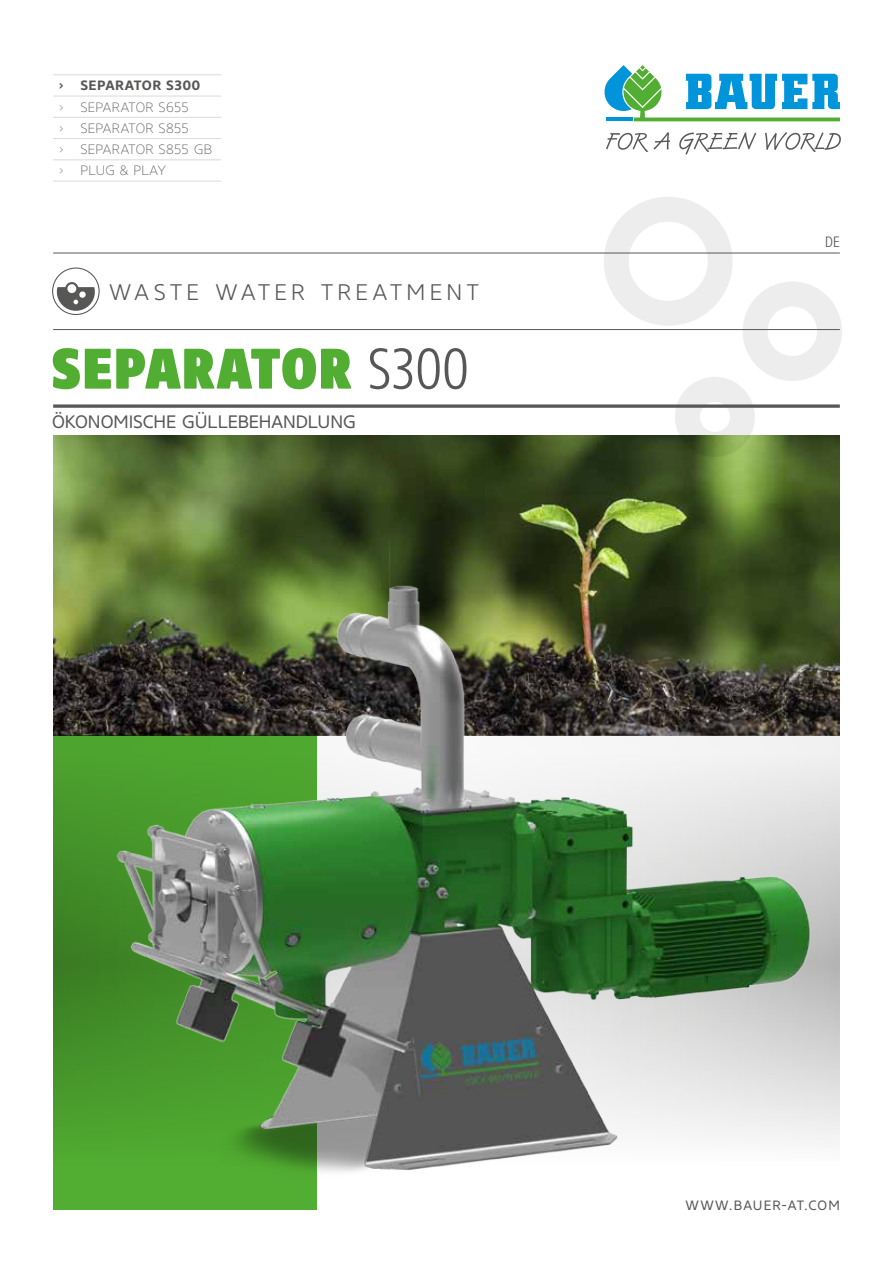
<style>
.page{position:relative;width:893px;height:1263px;background:#fff}
.page>*{position:absolute;margin:0;border:0;box-sizing:border-box;transform-origin:0 0}
.t1{font:900 57px "Core Sans NR97 Cn";letter-spacing:.015em;color:#52ae32}
.t2{font:300 22.5px "Core Sans NR35";letter-spacing:.195em;color:#575756}
.t3{font:18px "Core Sans NR45";letter-spacing:-.005em;color:#575756}
.t4{font:300 15px "Core Sans NR37 Cn";color:#575756}
.t5{font:13.5px/21.3px "Core Sans NR25 Extra Lt";letter-spacing:.02em;color:#575756}
.t6{font:13.5px "Core Sans NR45";letter-spacing:.085em;color:#575756}
.t7{font:700 13.5px "Core Sans NR65";letter-spacing:.03em;color:#575756}
.s1{font-family:"Core Sans NR37 Cn";font-weight:300;color:#575756}
</style>
<div class="page">
<svg style="left:52px;top:267px;width:48px;height:48px"></svg>
<img style="left:53px;top:436px;width:787px;height:87px">
<svg style="left:604px;top:197px;width:238px;height:260px"></svg>
<hr style="left:53px;top:329px;width:787px;height:1px;background:#575756">
<svg style="left:53px;top:404px;width:787px;height:4px;background:#737373"></svg>
<hr style="left:53px;top:253px;width:787px;height:1px;background:#575756">
<svg style="left:604px;top:65px;width:236px;height:56px"></svg>
<svg style="left:606px;top:132px;width:64px;height:20px"></svg>
<svg style="left:679px;top:132px;width:77px;height:23px"></svg>
<svg style="left:765px;top:132px;width:76px;height:20px"></svg>
<img style="left:53px;top:523px;width:787px;height:687px">
<svg style="left:53px;top:74px;width:21px;height:1px"></svg>
<hr style="left:74px;top:74px;width:147px;height:1px;background:#dadada">
<svg style="left:53px;top:96px;width:21px;height:1px"></svg>
<hr style="left:74px;top:96px;width:147px;height:1px;background:#dadada">
<svg style="left:53px;top:117px;width:21px;height:1px"></svg>
<hr style="left:74px;top:117px;width:147px;height:1px;background:#dadada">
<svg style="left:53px;top:138px;width:21px;height:1px"></svg>
<hr style="left:74px;top:138px;width:147px;height:1px;background:#dadada">
<svg style="left:53px;top:159px;width:21px;height:1px"></svg>
<hr style="left:74px;top:159px;width:147px;height:1px;background:#dadada">
<svg style="left:53px;top:181px;width:21px;height:1px"></svg>
<hr style="left:74px;top:181px;width:147px;height:1px;background:#dadada">
<p class="t7" style="left:59px;top:77px;width:142px">› SEPARATOR S300</p>
<p class="t5" style="left:59px;top:96px;width:154px">› SEPARATOR S655<br>› SEPARATOR S855<br>› SEPARATOR S855 GB › PLUG &amp; PLAY</p>
<h2 class="t2" style="left:109px;top:277px;width:371px">WASTE WATER TREATMENT</h2>
<h1 class="t1" style="left:51px;top:332px;width:419px">SEPARATOR <span class="s1">S300</span></h1>
<h3 class="t3" style="left:52px;top:410px;width:305px">ÖKONOMISCHE GÜLLEBEHANDLUNG</h3>
<p class="t4" style="left:825px;top:232px;width:16px">DE</p>
<p class="t6" style="left:685px;top:1196px;width:156px">WWW.BAUER-AT.COM</p>
</div>
